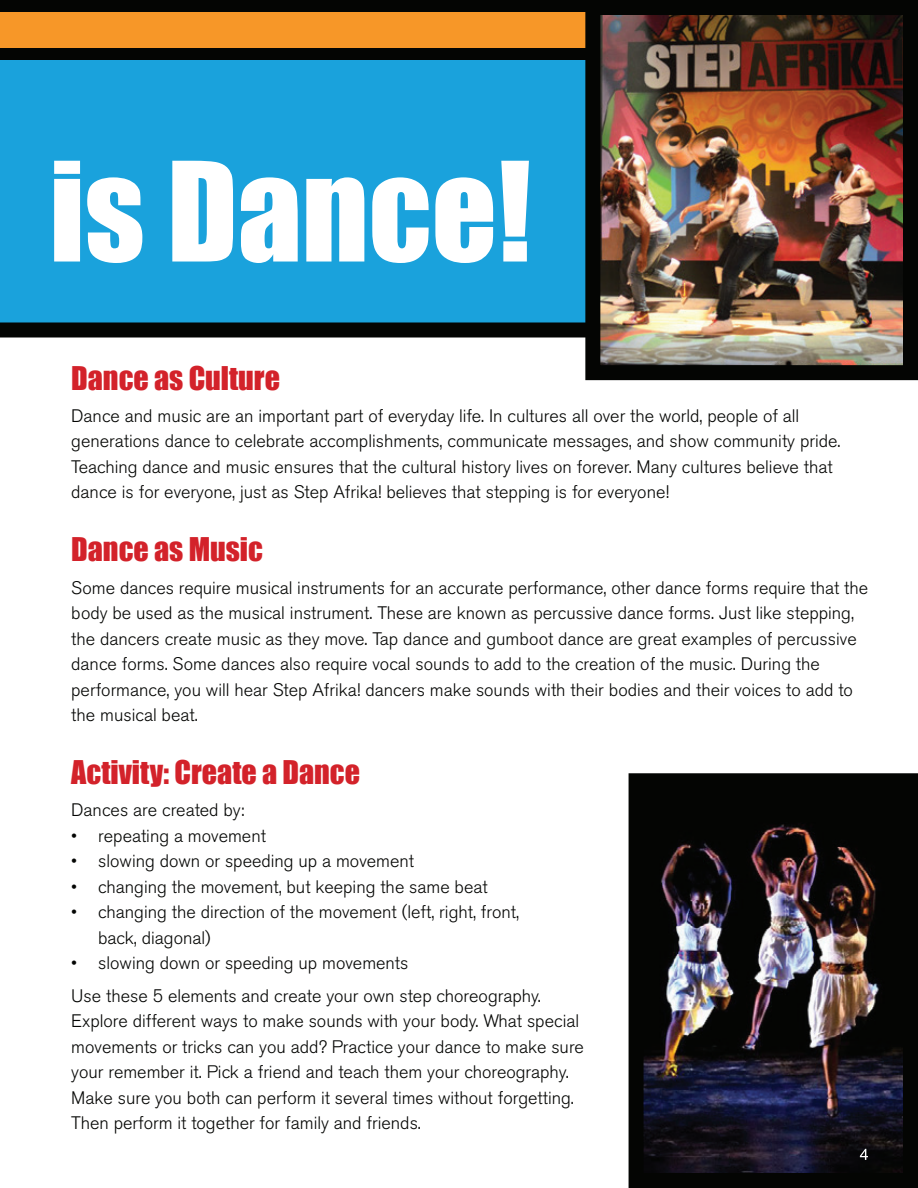
<style>
.page{position:relative;width:918px;height:1188px;background:#fff}
.page>*{position:absolute;margin:0;border:0;box-sizing:border-box;transform-origin:0 0}
.t1{font:127.5px "Impact";color:#fff}
.t2{font:30px "Impact";color:#d3222a}
.t3{font:300 18px/25.5px "Akzidenz Grotesk BE";color:#040503}
</style>
<div class="page">
<img style="left:645px;top:789px;width:257px;height:383px">
<div style="left:629px;top:773px;width:289px;height:415px;border:15px solid #040503"></div>
<svg style="left:860px;top:1149px;width:8px;height:11px"></svg>
<img style="left:617px;top:16px;width:285px;height:348px">
<div style="left:585px;top:0;width:333px;height:380px;border:15px solid #040503"></div>
<svg style="left:0;top:0;width:617px;height:381px;background:#4696b1"></svg>
<h1 class="t1" style="left:50px;top:113px;width:483px">is Dance!</h1>
<h2 class="t2" style="left:71px;top:354px;width:210px">Dance as Culture</h2>
<p class="t3" style="left:71px;top:403px;width:771px">Dance and music are an important part of everyday life. In cultures all over the world, people of all generations dance to celebrate accomplishments, communicate messages, and show community pride.<br>Teaching dance and music ensures that the cultural history lives on forever. Many cultures believe that dance is for everyone, just as Step Afrika! believes that stepping is for everyone!</p>
<h2 class="t2" style="left:71px;top:526px;width:193px">Dance as Music</h2>
<p class="t3" style="left:71px;top:575px;width:799px">Some dances require musical instruments for an accurate performance, other dance forms require that the body be used as the musical instrument. These are known as percussive dance forms. Just like stepping, the dancers create music as they move. Tap dance and gumboot dance are great examples of percussive dance forms. Some dances also require vocal sounds to add to the creation of the music. During the performance, you will hear Step Afrika! dancers make sounds with their bodies and their voices to add to the musical beat.</p>
<h2 class="t2" style="left:71px;top:749px;width:290px">Activity: Create a Dance</h2>
<p class="t3" style="left:71px;top:798px;width:175px">Dances are created by:</p>
<p class="t3" style="left:71px;top:823px;width:196px">• repeating a movement</p>
<p class="t3" style="left:71px;top:849px;width:344px">• slowing down or speeding up a movement</p>
<p class="t3" style="left:71px;top:874px;width:418px">• changing the movement, but keeping the same beat</p>
<p class="t3" style="left:98px;top:900px;width:422px;text-indent:-27px">• changing the direction of the movement (left, right, front, back, diagonal)</p>
<p class="t3" style="left:71px;top:947px;width:471px;line-height:32.2px">• slowing down or speeding up movements<br>Use these 5 elements and create your own step choreography.</p>
<p class="t3" style="left:71px;top:1008px;width:514px">Explore different ways to make sounds with your body. What special movements or tricks can you add? Practice your dance to make sure your remember it. Pick a friend and teach them your choreography.<br>Make sure you both can perform it several times without forgetting.<br>Then perform it together for family and friends.</p>
</div>
